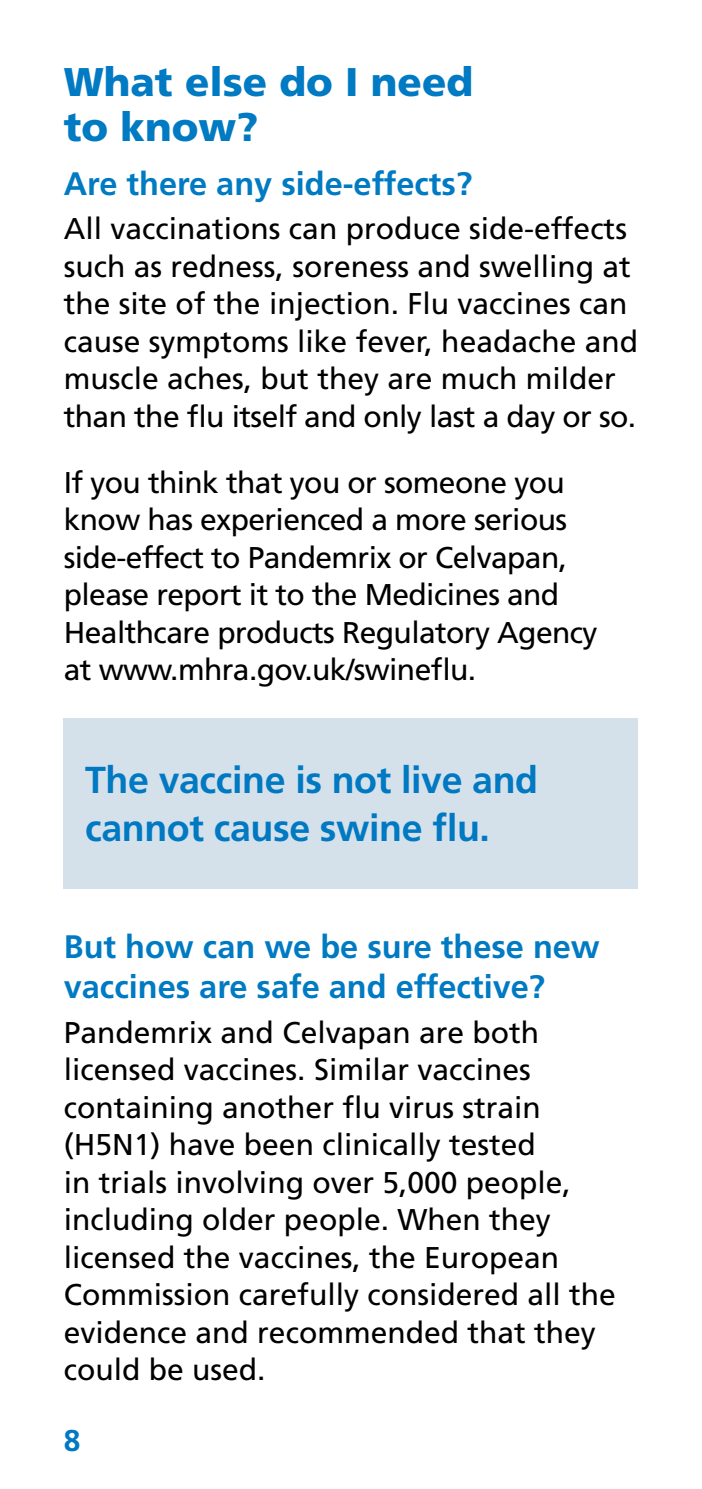
<style>
.page{position:relative;width:702px;height:1489px;background:#fff}
.page>*{position:absolute;margin:0;border:0;box-sizing:border-box;transform-origin:0 0}
.t1{font:900 40px/45px "Frutiger";color:#007ac2}
.t2{font:700 37.5px/47.5px "Frutiger";letter-spacing:-.01em;color:#0079c2}
.t3{font:700 32.5px/40px "Frutiger";color:#007ac2}
.t4{font:30px/37.5px "Frutiger";color:#000}
.t5{font:30px/37.5px "Frutiger";letter-spacing:-.02em;color:#000}
.t6{font:700 30px "Frutiger";color:#0079c2}
</style>
<div class="page">
<div style="left:64px;top:718px;width:574px;height:170px;background:#d5e1ea"></div>
<h1 class="t1" style="left:64px;top:59px;width:411px">What else do I need to know?</h1>
<p class="t3" style="left:64px;top:164px;width:410px">Are there any side-effects?</p>
<p class="t4" style="left:64px;top:210px;width:575px">All vaccinations can produce side-effects such as redness, soreness and swelling at the site of the injection. Flu vaccines can cause symptoms like fever, headache and muscle aches, but they are much milder than the flu itself and only last a day or so.</p>
<p class="t5" style="left:64px;top:464px;width:535px">If you think that you or someone you know has experienced a more serious side-effect to Pandemrix or Celvapan, please report it to the Medicines and Healthcare products Regulatory Agency at www.mhra.gov.uk/swineflu.</p>
<p class="t2" style="left:85px;top:756px;width:454px">The vaccine is not live and cannot cause swine flu.</p>
<p class="t3" style="left:64px;top:926px;width:537px">But how can we be sure these new vaccines are safe and effective?</p>
<p class="t4" style="left:64px;top:1013px;width:553px">Pandemrix and Celvapan are both licensed vaccines. Similar vaccines containing another flu virus strain (H5N1) have been clinically tested<br>in trials involving over 5,000 people, including older people. When they licensed the vaccines, the European Commission carefully considered all the evidence and recommended that they could be used.</p>
<p class="t6" style="left:64px;top:1422px;width:18px">8</p>
</div>
